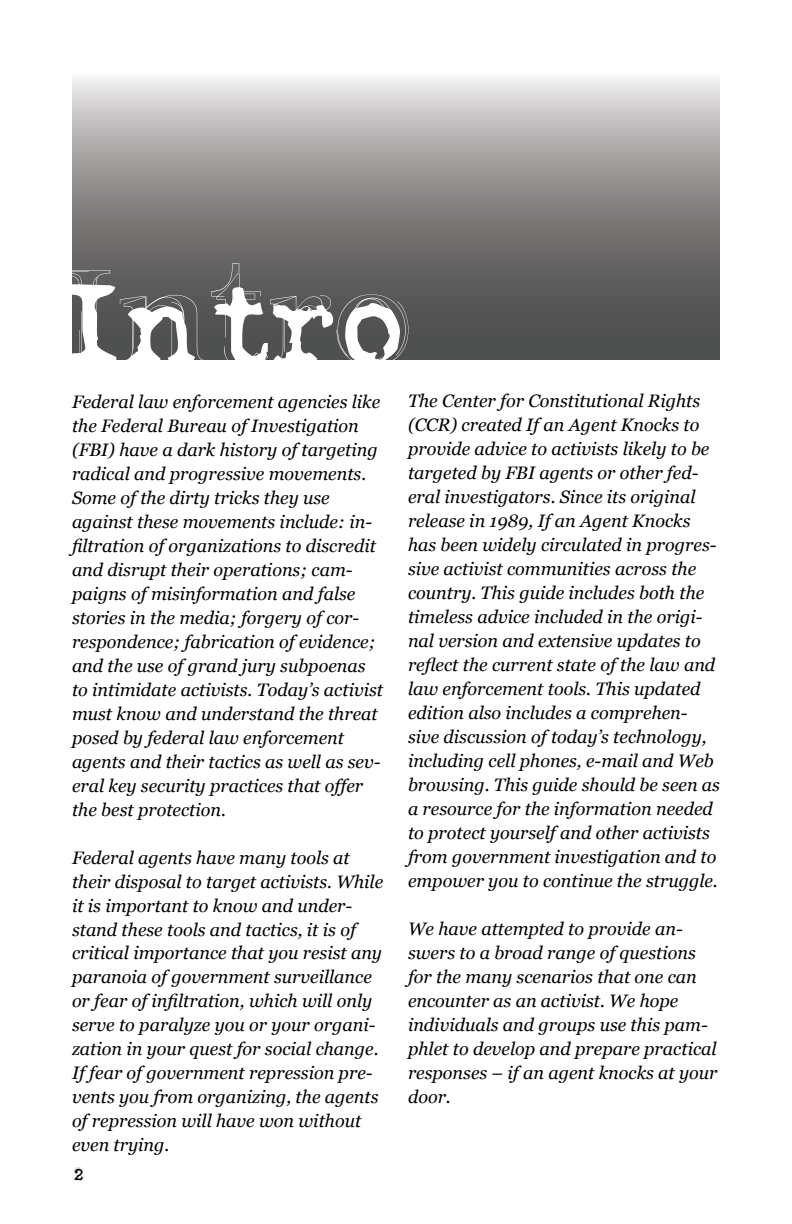
<style>
.page{position:relative;width:792px;height:1224px;background:#fff}
.page>*{position:absolute;margin:0;border:0;box-sizing:border-box;transform-origin:0 0}
.t1{font:118px "Fluoxetine";color:#fff}
.t2{font:italic 18px/24px "Georgia";color:#000}
.t3{font:16px "Fluoxetine";color:#000}
</style>
<div class="page">
<svg style="left:72px;top:77px;width:648px;height:283px;background:#878685"></svg>
<h1 class="t1" style="left:60px;top:241px;width:353px">Intro</h1>
<p class="t2" style="left:72px;top:389px;width:313px">Federal law enforcement agencies like the Federal Bureau of Investigation (FBI) have a dark history of targeting radical and progressive movements.<br>Some of the dirty tricks they use against these movements include: in&shy;filtration of organizations to discredit and disrupt their operations; cam&shy;paigns of misinformation and false stories in the media; forgery of cor&shy;respondence; fabrication of evidence; and the use of grand jury subpoenas to intimidate activists. Today’s activist must know and understand the threat posed by federal law enforcement agents and their tactics as well as sev&shy;eral key security practices that offer the best protection.</p>
<p class="t2" style="left:72px;top:845px;width:313px">Federal agents have many tools at their disposal to target activists. While it is important to know and under&shy;stand these tools and tactics, it is of critical importance that you resist any paranoia of government surveillance or fear of infiltration, which will only serve to paralyze you or your organi&shy;zation in your quest for social change.<br>If fear of government repression pre&shy;vents you from organizing, the agents of repression will have won without even trying.</p>
<p class="t3" style="left:73px;top:1163px;width:12px">2</p>
<p class="t2" style="left:408px;top:389px;width:314px">The Center for Constitutional Rights (CCR) created If an Agent Knocks to provide advice to activists likely to be targeted by FBI agents or other fed&shy;eral investigators. Since its original release in 1989, If an Agent Knocks has been widely circulated in progres&shy;sive activist communities across the country. This guide includes both the timeless advice included in the origi&shy;nal version and extensive updates to reflect the current state of the law and law enforcement tools. This updated edition also includes a comprehen&shy;sive discussion of today’s technology, including cell phones, e-mail and Web browsing. This guide should be seen as a resource for the information needed to protect yourself and other activists from government investigation and to empower you to continue the struggle.</p>
<p class="t2" style="left:408px;top:917px;width:311px">We have attempted to provide an&shy;swers to a broad range of questions for the many scenarios that one can encounter as an activist. We hope individuals and groups use this pam&shy;phlet to develop and prepare practical responses – if an agent knocks at your door.</p>
</div>
